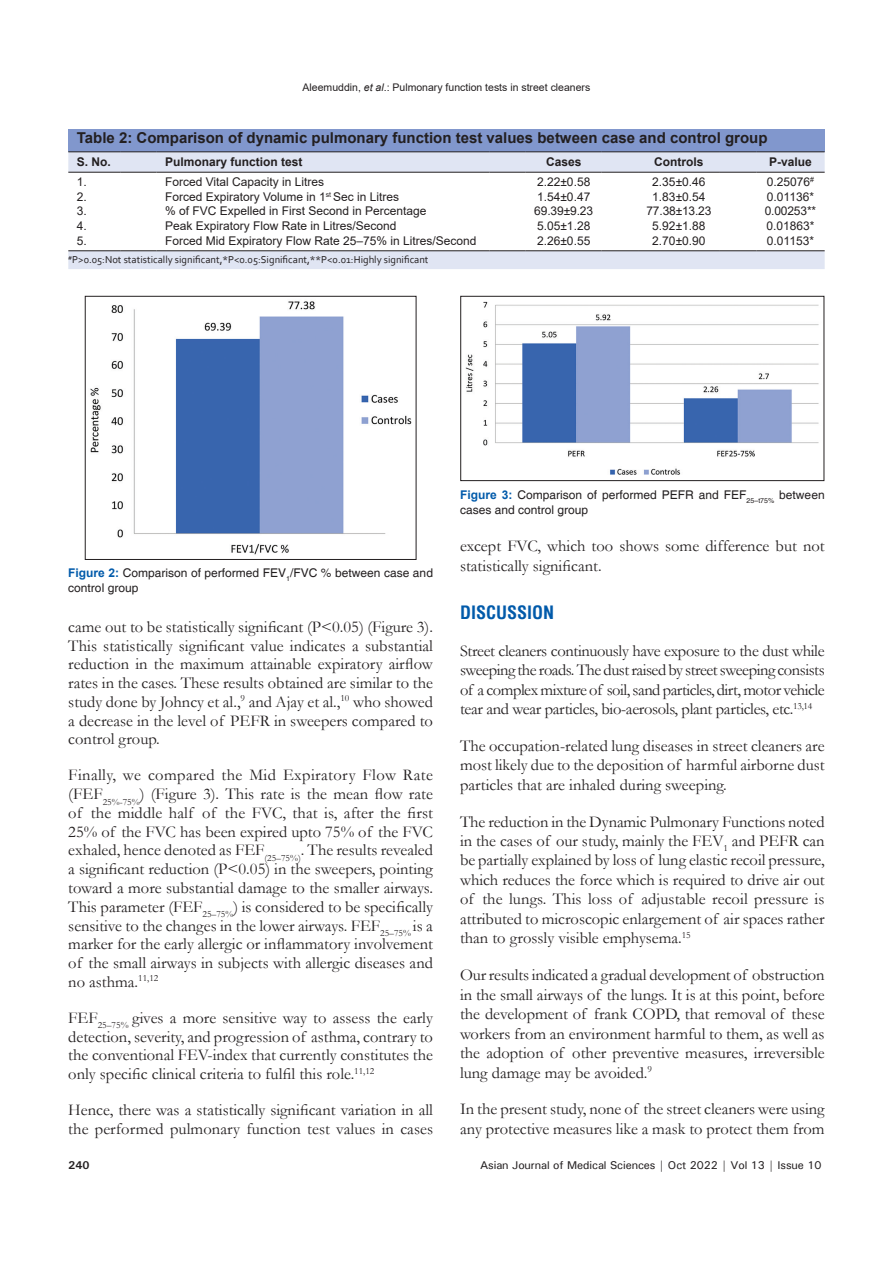
<style>
.page{position:relative;width:893px;height:1263px;background:#fff}
.page>*{position:absolute;margin:0;border:0;box-sizing:border-box;transform-origin:0 0}
.t1{font:700 condensed 18px "Helvetica";color:#015aaa}
.TX{font:16.5px/18.8px "Garamond";color:#231f20;text-align:justify}
.TT{font:700 15px "Helvetica";color:#231f20}
.TB{font:12px "Arial";color:#231f20}
.FGC{font:12px/15px "Helvetica";color:#231f20}
.TBL{font:12px "Arial";color:#231f20}
.TCH{font:700 12px "Arial";color:#231f20}
.t2{font:500 11.25px "Univers";letter-spacing:-.01em;color:#231f20}
.t3{font:700 11.25px "Univers";color:#231f20}
.TFN{font:10.5px "Corbel";color:#231f20}
.t4{font:10.5px "Arial";color:#231f20}
.s1{font-style:italic}
.s2{font-weight:700;color:#015aaa}
</style>
<div class="page">
<img style="left:465px;top:301px;width:354px;height:174px">
<div style="left:460px;top:296px;width:364px;height:185px;border:1px solid #231f20"></div>
<div style="left:68px;top:129px;width:757px;height:23px;background:#8197cd"></div>
<svg style="left:68px;top:152px;width:757px;height:117px"></svg>
<hr style="left:68px;top:250px;width:52px;height:1px;background:#231f20">
<hr style="left:120px;top:250px;width:37px;height:1px;background:#231f20">
<hr style="left:157px;top:250px;width:332px;height:1px;background:#231f20">
<hr style="left:489px;top:250px;width:37px;height:1px;background:#231f20">
<hr style="left:526px;top:250px;width:76px;height:1px;background:#231f20">
<hr style="left:602px;top:250px;width:36px;height:1px;background:#231f20">
<hr style="left:638px;top:250px;width:82px;height:1px;background:#231f20">
<hr style="left:720px;top:250px;width:36px;height:1px;background:#231f20">
<hr style="left:756px;top:250px;width:69px;height:1px;background:#231f20">
<hr style="left:68px;top:172px;width:52px;height:1px;background:#231f20">
<hr style="left:120px;top:172px;width:37px;height:1px;background:#231f20">
<hr style="left:157px;top:172px;width:332px;height:1px;background:#231f20">
<hr style="left:489px;top:172px;width:37px;height:1px;background:#231f20">
<hr style="left:526px;top:172px;width:76px;height:1px;background:#231f20">
<hr style="left:602px;top:172px;width:36px;height:1px;background:#231f20">
<hr style="left:638px;top:172px;width:82px;height:1px;background:#231f20">
<hr style="left:720px;top:172px;width:36px;height:1px;background:#231f20">
<hr style="left:756px;top:172px;width:69px;height:1px;background:#231f20">
<hr style="left:68px;top:151px;width:52px;height:1px;background:#231f20">
<hr style="left:120px;top:151px;width:37px;height:1px;background:#231f20">
<hr style="left:157px;top:151px;width:332px;height:1px;background:#231f20">
<hr style="left:489px;top:151px;width:37px;height:1px;background:#231f20">
<hr style="left:526px;top:151px;width:76px;height:1px;background:#231f20">
<hr style="left:602px;top:151px;width:36px;height:1px;background:#231f20">
<hr style="left:638px;top:151px;width:82px;height:1px;background:#231f20">
<hr style="left:720px;top:151px;width:36px;height:1px;background:#231f20">
<hr style="left:756px;top:151px;width:69px;height:1px;background:#231f20">
<img style="left:90px;top:301px;width:322px;height:254px">
<div style="left:85px;top:296px;width:331px;height:264px;border:1px solid #231f20"></div>
<p class="t4" style="left:303px;top:80px;width:289px">Aleemuddin, <span class="s1">et al</span>.: Pulmonary function tests in street cleaners</p>
<p class="TT" style="left:77px;top:127px;width:692px">Table 2: Comparison of dynamic pulmonary function test values between case and control group</p>
<p class="TCH" style="left:77px;top:153px;width:36px">S. No.</p>
<p class="TCH" style="left:165px;top:153px;width:139px">Pulmonary function test</p>
<p class="TCH" style="left:546px;top:153px;width:37px">Cases</p>
<p class="TCH" style="left:654px;top:153px;width:51px">Controls</p>
<p class="TCH" style="left:769px;top:153px;width:44px">P-value</p>
<p class="TB" style="left:77px;top:173px;width:12px">1.</p>
<p class="TB" style="left:165px;top:173px;width:161px">Forced Vital Capacity in Litres</p>
<p class="TB" style="left:537px;top:173px;width:55px">2.22±0.58</p>
<p class="TB" style="left:652px;top:173px;width:55px">2.35±0.46</p>
<p class="TB" style="left:767px;top:173px;width:49px">0.25076<sup>#</sup></p>
<p class="TB" style="left:77px;top:188px;width:12px">2.</p>
<p class="TB" style="left:165px;top:188px;width:236px">Forced Expiratory Volume in 1<sup>st</sup> Sec in Litres</p>
<p class="TB" style="left:537px;top:188px;width:55px">1.54±0.47</p>
<p class="TB" style="left:652px;top:188px;width:55px">1.83±0.54</p>
<p class="TB" style="left:767px;top:188px;width:49px">0.01136*</p>
<p class="TB" style="left:77px;top:203px;width:12px">3.</p>
<p class="TB" style="left:165px;top:203px;width:263px">% of FVC Expelled in First Second in Percentage</p>
<p class="TB" style="left:534px;top:203px;width:60px">69.39±9.23</p>
<p class="TB" style="left:646px;top:203px;width:66px">77.38±13.23</p>
<p class="TB" style="left:765px;top:203px;width:53px">0.00253**</p>
<p class="TB" style="left:77px;top:218px;width:12px">4.</p>
<p class="TB" style="left:165px;top:218px;width:233px">Peak Expiratory Flow Rate in Litres/Second</p>
<p class="TB" style="left:537px;top:218px;width:55px">5.05±1.28</p>
<p class="TB" style="left:652px;top:218px;width:55px">5.92±1.88</p>
<p class="TB" style="left:766px;top:218px;width:50px">0.01863*</p>
<p class="TBL" style="left:77px;top:232px;width:12px">5.</p>
<p class="TBL" style="left:165px;top:232px;width:313px">Forced Mid Expiratory Flow Rate 25–75% in Litres/Second</p>
<p class="TBL" style="left:537px;top:232px;width:55px">2.26±0.55</p>
<p class="TBL" style="left:652px;top:232px;width:55px">2.70±0.90</p>
<p class="TBL" style="left:767px;top:232px;width:49px">0.01153*</p>
<p class="TFN" style="left:68px;top:253px;width:362px"><sup>#</sup>P&gt;0.05:Not statistically significant,*P&lt;0.05:Significant,**P&lt;0.01:Highly significant</p>
<p class="FGC" style="left:68px;top:566px;width:366px"><span class="s2">Figure 2:</span> Comparison of performed FEV<sub>1</sub>/FVC % between case and control group</p>
<p class="TX" style="left:68px;top:617px;width:366px">came out to be statistically significant (P&lt;0.05) (Figure 3).<br>This statistically significant value indicates a substantial reduction in the maximum attainable expiratory airflow rates in the cases. These results obtained are similar to the study done by Johncy et al.,<sup>9</sup> and Ajay et al.,<sup>10</sup> who showed a decrease in the level of PEFR in sweepers compared to control group.</p>
<p class="TX" style="left:68px;top:765px;width:366px">Finally, we compared the Mid Expiratory Flow Rate (FEF<sub>25%-75%</sub>) (Figure 3). This rate is the mean flow rate of the middle half of the FVC, that is, after the first 25% of the FVC has been expired upto 75% of the FVC exhaled, hence denoted as FEF<sub>(25–75%)</sub>. The results revealed a significant reduction (P&lt;0.05) in the sweepers, pointing toward a more substantial damage to the smaller airways.<br>This parameter (FEF<sub>25–75%</sub>) is considered to be specifically sensitive to the changes in the lower airways. FEF<sub>25–75%</sub> is a marker for the early allergic or inflammatory involvement of the small airways in subjects with allergic diseases and no asthma.<sup>11,12</sup></p>
<p class="TX" style="left:68px;top:1008px;width:366px">FEF<sub>25–75%</sub> gives a more sensitive way to assess the early detection, severity, and progression of asthma, contrary to the conventional FEV-index that currently constitutes the only specific clinical criteria to fulfil this role.<sup>11,12</sup></p>
<p class="TX" style="left:68px;top:1100px;width:366px">Hence, there was a statistically significant variation in all the performed pulmonary function test values in cases</p>
<p class="FGC" style="left:460px;top:487px;width:366px"><span class="s2">Figure 3:</span> Comparison of performed PEFR and FEF<sub>25–t75%</sub> between cases and control group</p>
<p class="TX" style="left:460px;top:536px;width:366px;line-height:19.5px">except FVC, which too shows some difference but not statistically significant.</p>
<h1 class="t1" style="left:460px;top:600px;width:96px">DISCUSSION</h1>
<p class="TX" style="left:460px;top:640px;width:366px;line-height:19.5px">Street cleaners continuously have exposure to the dust while sweeping the roads. The dust raised by street sweeping consists of a complex mixture of soil, sand particles, dirt, motor vehicle tear and wear particles, bio-aerosols, plant particles, etc.<sup>13,14</sup></p>
<p class="TX" style="left:460px;top:735px;width:366px;line-height:19.5px">The occupation-related lung diseases in street cleaners are most likely due to the deposition of harmful airborne dust particles that are inhaled during sweeping.</p>
<p class="TX" style="left:460px;top:811px;width:366px;line-height:19.5px">The reduction in the Dynamic Pulmonary Functions noted in the cases of our study, mainly the FEV<sub>1</sub> and PEFR can be partially explained by loss of lung elastic recoil pressure, which reduces the force which is required to drive air out of the lungs. This loss of adjustable recoil pressure is attributed to microscopic enlargement of air spaces rather than to grossly visible emphysema.<sup>15</sup></p>
<p class="TX" style="left:460px;top:965px;width:366px;line-height:19.5px">Our results indicated a gradual development of obstruction in the small airways of the lungs. It is at this point, before the development of frank COPD, that removal of these workers from an environment harmful to them, as well as the adoption of other preventive measures, irreversible lung damage may be avoided.<sup>9</sup></p>
<p class="TX" style="left:460px;top:1099px;width:366px;line-height:19.5px">In the present study, none of the street cleaners were using any protective measures like a mask to protect them from</p>
<p class="t3" style="left:68px;top:1158px;width:23px">240</p>
<p class="t2" style="left:480px;top:1157px;width:343px">Asian Journal of Medical Sciences | Oct 2022 | Vol 13 | Issue 10</p>
</div>
